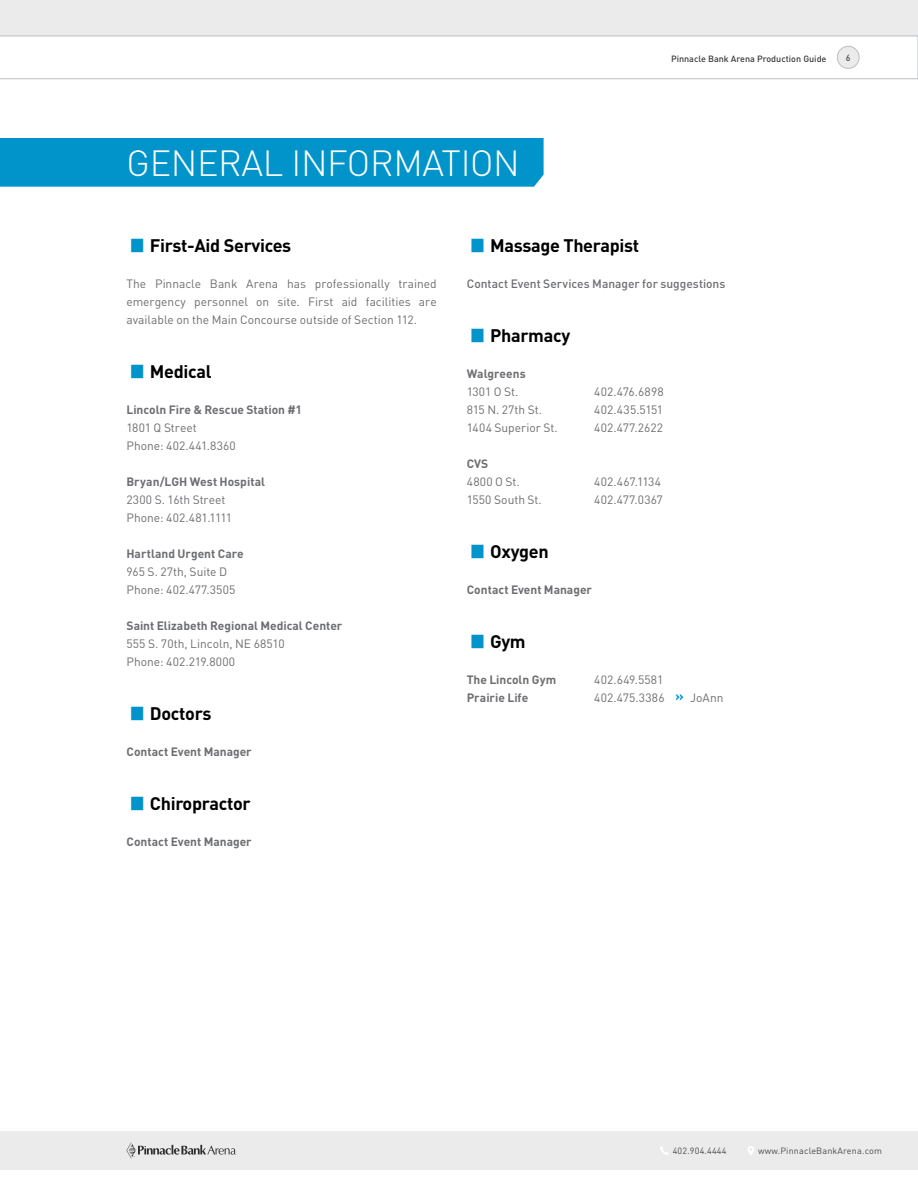
<style>
.page{position:relative;width:918px;height:1188px;background:#fff}
.page>*{position:absolute;margin:0;border:0;box-sizing:border-box;transform-origin:0 0}
.t1{font:700 48px "Titillium";color:#0094ca}
.t2{font:300 36px "DIN Pro";letter-spacing:-.01em;color:#fff}
.t3{font:700 18px "DIN Pro";letter-spacing:-.02em;color:#000}
.t4{font:12px/18px "DIN Pro";color:#6d6e71}
.t5{font:700 12px "DIN Pro";color:#6d6e71}
.t6{font:500 12px "DIN Pro";color:#6d6e71}
.t7{font:9px "DIN Pro";letter-spacing:.02em;color:#4b4b4d}
.t8{font:500 9px "DIN Pro";color:#000}
.t9{font:500 9px "DIN Pro";color:#4b4b4d}
.s1{font-weight:700;font-size:13.5px;color:#0094ca}
</style>
<div class="page">
<div style="left:0;top:0;width:918px;height:36px;background:#ebebeb"></div>
<div style="left:0;top:1131px;width:918px;height:39px;background:#ebebeb"></div>
<svg style="left:0;top:36px;width:918px;height:43px"></svg>
<div style="left:837px;top:46px;width:22px;height:22px;background:#ebebeb;border-radius:50%"></div>
<div style="left:837px;top:46px;width:23px;height:23px;border:1px solid #bcbec0;border-radius:50%"></div>
<svg style="left:126px;top:1142px;width:110px;height:17px"></svg>
<svg style="left:660px;top:1146px;width:9px;height:9px"></svg>
<svg style="left:748px;top:1146px;width:6px;height:9px"></svg>
<div style="left:0;top:138px;width:544px;height:49px;background:#0094ca"></div>
<h2 class="t2" style="left:127px;top:139px;width:395px">GENERAL INFORMATION</h2>
<p class="t8" style="left:671px;top:53px;width:157px">Pinnacle Bank Arena Production Guide</p>
<p class="t9" style="left:846px;top:51px;width:6px">6</p>
<h1 class="t1" style="left:126px;top:204px;width:23px">•</h1>
<h3 class="t3" style="left:150px;top:233px;width:143px">First-Aid Services</h3>
<p class="t4" style="left:126px;top:274px;width:312px;text-align:justify">The Pinnacle Bank Arena has professionally trained emergency personnel on site. First aid facilities are available on the Main Concourse outside of Section 112.</p>
<h1 class="t1" style="left:126px;top:330px;width:23px">•</h1>
<h3 class="t3" style="left:150px;top:359px;width:63px">Medical</h3>
<p class="t5" style="left:126px;top:402px;width:177px">Lincoln Fire &amp; Rescue Station #1</p>
<p class="t4" style="left:126px;top:418px;width:111px">1801 Q Street<br>Phone: 402.441.8360</p>
<p class="t5" style="left:126px;top:474px;width:140px">Bryan/LGH West Hospital</p>
<p class="t4" style="left:126px;top:490px;width:107px">2300 S. 16th Street<br>Phone: 402.481.1111</p>
<p class="t5" style="left:126px;top:546px;width:119px">Hartland Urgent Care</p>
<p class="t4" style="left:126px;top:562px;width:110px">965 S. 27th, Suite D<br>Phone: 402.477.3505</p>
<p class="t5" style="left:126px;top:618px;width:217px">Saint Elizabeth Regional Medical Center</p>
<p class="t4" style="left:126px;top:634px;width:160px">555 S. 70th, Lincoln, NE 68510<br>Phone: 402.219.8000</p>
<h1 class="t1" style="left:126px;top:672px;width:23px">•</h1>
<h3 class="t3" style="left:150px;top:701px;width:63px">Doctors</h3>
<p class="t5" style="left:126px;top:744px;width:127px">Contact Event Manager</p>
<h1 class="t1" style="left:126px;top:762px;width:23px">•</h1>
<h3 class="t3" style="left:150px;top:791px;width:102px">Chiropractor</h3>
<p class="t5" style="left:126px;top:834px;width:127px">Contact Event Manager</p>
<h1 class="t1" style="left:467px;top:204px;width:23px">•</h1>
<h3 class="t3" style="left:490px;top:233px;width:150px">Massage Therapist</h3>
<p class="t6" style="left:467px;top:276px;width:260px">Contact Event Services Manager for suggestions</p>
<h1 class="t1" style="left:467px;top:294px;width:23px">•</h1>
<h3 class="t3" style="left:490px;top:323px;width:81px">Pharmacy</h3>
<p class="t5" style="left:467px;top:366px;width:61px">Walgreens</p>
<p class="t4" style="left:467px;top:382px;width:53px">1301 O St.</p>
<p class="t4" style="left:594px;top:382px;width:71px">402.476.6898</p>
<p class="t4" style="left:467px;top:400px;width:77px">815 N. 27th St.</p>
<p class="t4" style="left:594px;top:400px;width:70px">402.435.5151</p>
<p class="t4" style="left:467px;top:418px;width:92px">1404 Superior St.</p>
<p class="t4" style="left:594px;top:418px;width:70px">402.477.2622</p>
<p class="t5" style="left:467px;top:456px;width:23px">CVS</p>
<p class="t4" style="left:467px;top:472px;width:55px">4800 O St.</p>
<p class="t4" style="left:594px;top:472px;width:68px">402.467.1134</p>
<p class="t4" style="left:467px;top:490px;width:77px">1550 South St.</p>
<p class="t4" style="left:594px;top:490px;width:70px">402.477.0367</p>
<h1 class="t1" style="left:467px;top:510px;width:23px">•</h1>
<h3 class="t3" style="left:490px;top:539px;width:60px">Oxygen</h3>
<p class="t5" style="left:467px;top:582px;width:127px">Contact Event Manager</p>
<h1 class="t1" style="left:467px;top:600px;width:23px">•</h1>
<h3 class="t3" style="left:490px;top:629px;width:37px">Gym</h3>
<p class="t5" style="left:467px;top:672px;width:91px">The Lincoln Gym</p>
<p class="t4" style="left:594px;top:670px;width:71px">402.649.5581</p>
<p class="t5" style="left:467px;top:690px;width:63px">Prairie Life</p>
<p class="t4" style="left:594px;top:688px;width:131px">402.475.3386 <span class="s1">»</span> JoAnn</p>
<p class="t7" style="left:673px;top:1144px;width:55px">402.904.4444</p>
<p class="t7" style="left:758px;top:1144px;width:125px">www.PinnacleBankArena.com</p>
</div>
